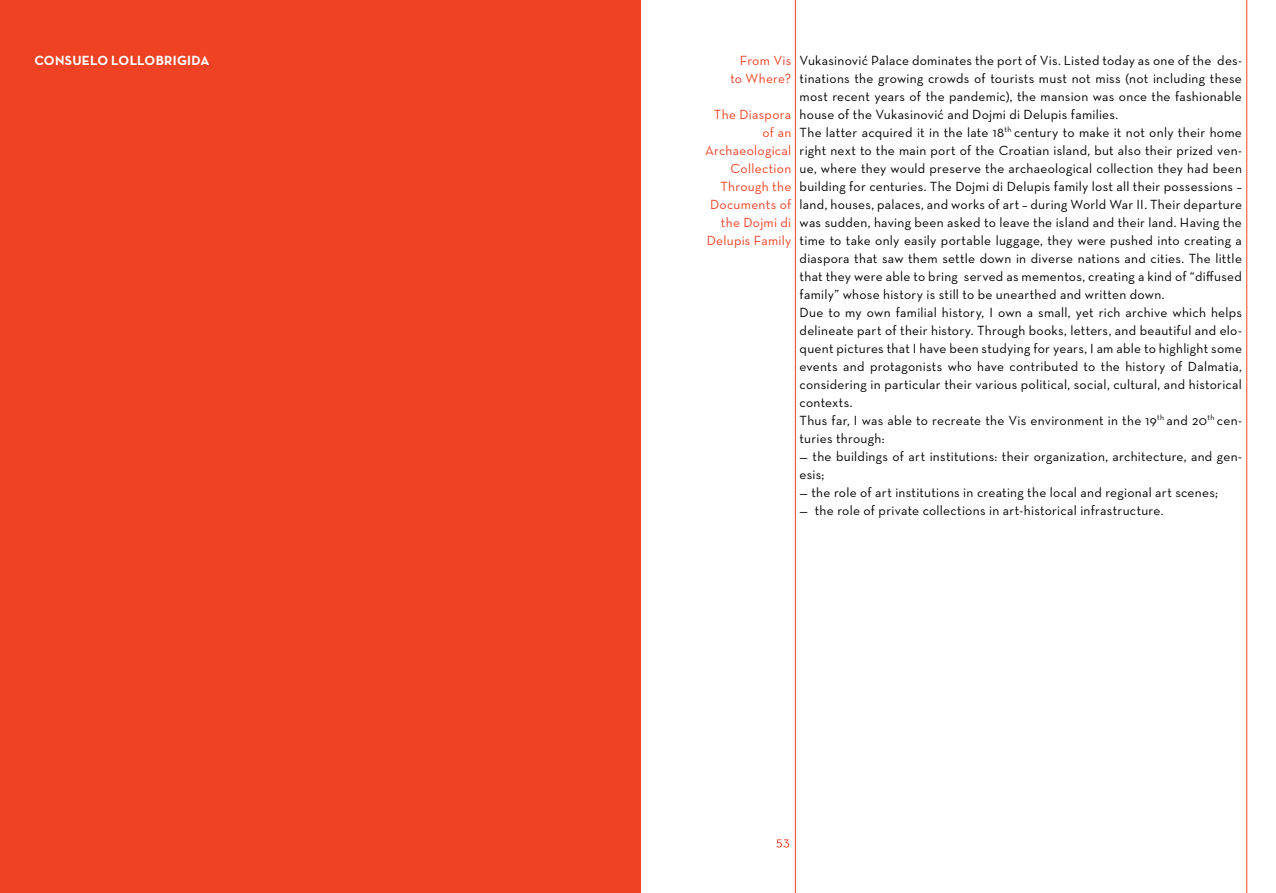
<style>
.page{position:relative;width:1276px;height:893px;background:#fff}
.page>*{position:absolute;margin:0;border:0;box-sizing:border-box;transform-origin:0 0}
.t1{font:500 13.5px/18px "Neutra Text CE";letter-spacing:.02em;color:#000}
.t2{font:500 13.5px/18px "Neutra Text CE";letter-spacing:.02em;color:#ef4123;text-align:right}
.t3{font:700 13.5px "Neutra Text CE";letter-spacing:.02em;color:#fff}
</style>
<div class="page">
<hr style="left:795px;top:0;width:1px;height:893px;background:#ef4123">
<hr style="left:1246px;top:0;width:1px;height:893px;background:#ef4123">
<svg style="left:776px;top:839px;width:13px;height:9px"></svg>
<div style="left:0;top:0;width:640px;height:893px;background:#ef4123"></div>
<p class="t3" style="left:34px;top:52px;width:176px">CONSUELO LOLLOBRIGIDA</p>
<p class="t2" style="left:730px;top:51px;width:62px">From Vis to Where?</p>
<p class="t2" style="left:705px;top:105px;width:88px">The Diaspora of an<br>Archaeological<br>Collection<br>Through the<br>Documents of the Dojmi di<br>Delupis Family</p>
<p class="t1" style="left:799px;top:51px;width:444px">Vukasinović Palace dominates the port of Vis. Listed today as one of the des&shy;tinations the growing crowds of tourists must not miss (not including these most recent years of the pandemic), the mansion was once the fashionable house of the Vukasinović and Dojmi di Delupis families.<br>The latter acquired it in the late 18<sup>th</sup> century to make it not only their home right next to the main port of the Croatian island, but also their prized ven&shy;ue, where they would preserve the archaeological collection they had been building for centuries. The Dojmi di Delupis family lost all their possessions – land, houses, palaces, and works of art – during World War II. Their departure was sudden, having been asked to leave the island and their land. Having the time to take only easily portable luggage, they were pushed into creating a diaspora that saw them settle down in diverse nations and cities. The little that they were able to bring served as mementos, creating a kind of “diffused family” whose history is still to be unearthed and written down.<br>Due to my own familial history, I own a small, yet rich archive which helps delineate part of their history. Through books, letters, and beautiful and elo&shy;quent pictures that I have been studying for years, I am able to highlight some events and protagonists who have contributed to the history of Dalmatia, considering in particular their various political, social, cultural, and historical contexts.<br>Thus far, I was able to recreate the Vis environment in the 19<sup>th</sup> and 20<sup>th</sup> cen&shy;turies through:</p>
<p class="t1" style="left:799px;top:447px;width:444px">— the buildings of art institutions: their organization, architecture, and gen&shy;esis;</p>
<p class="t1" style="left:799px;top:483px;width:420px">— the role of art institutions in creating the local and regional art scenes;</p>
<p class="t1" style="left:799px;top:501px;width:365px">— the role of private collections in art-historical infrastructure.</p>
</div>
